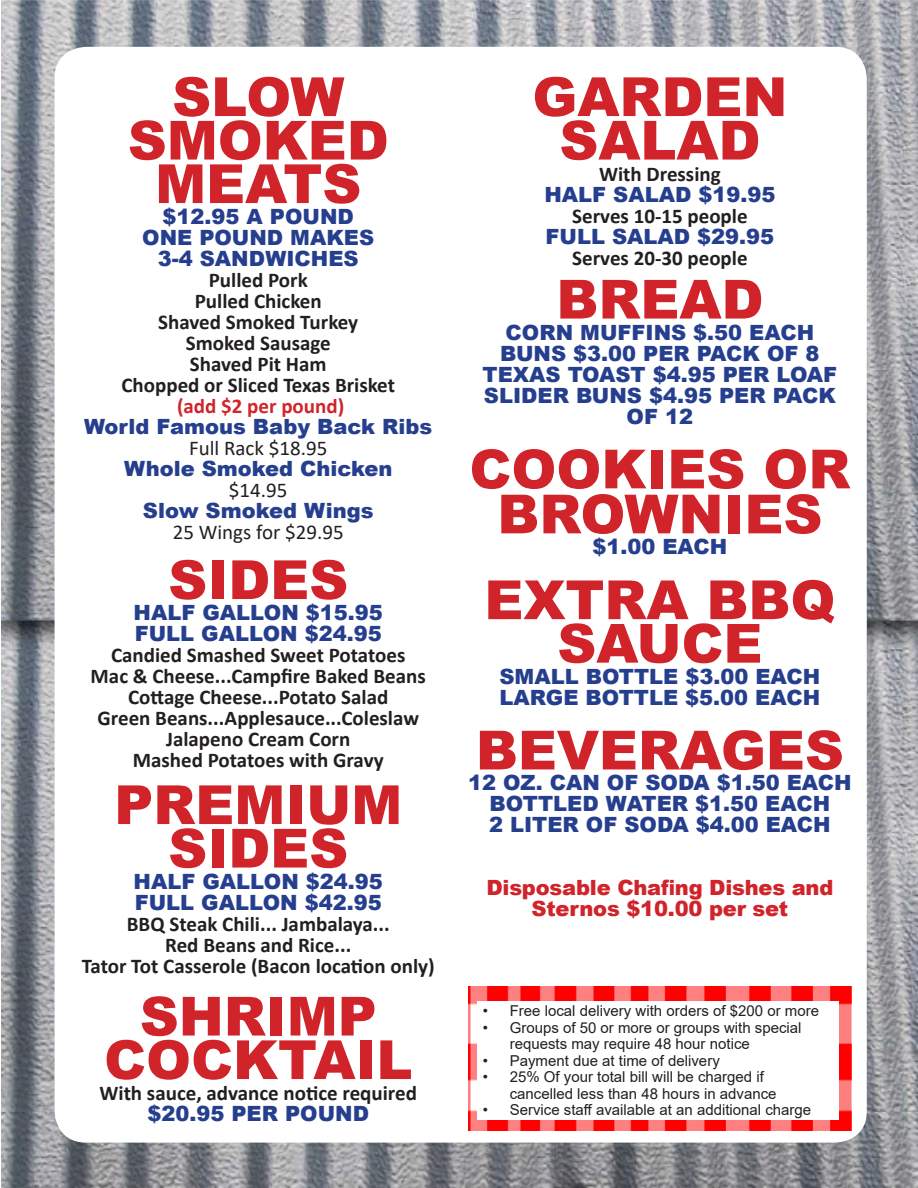
<style>
.page{position:relative;width:918px;height:1188px;background:#fff}
.page>*{position:absolute;margin:0;border:0;box-sizing:border-box;transform-origin:0 0}
.heading{font:900 54px/43.5px "Arial";color:#d1232a;text-align:center}
.heading-2{font:700 21px "Calibri";color:#231f20}
.heading-3{font:900 21px/21px "Arial";color:#253f8e;text-align:center}
.t1{font:900 21px/21px "Arial";letter-spacing:-.01em;color:#d1232a;text-align:center}
.t2{font:21px "Calibri";color:#231f20}
.t3{font:700 21px "Calibri";color:#d1232a}
.t4{font:15px/16.5px "Arial";color:#231f20}
</style>
<div class="page">
<img style="left:2px;top:0;width:916px;height:1188px">
<div style="left:55px;top:47px;width:812px;height:1096px;background:#fff;border-radius:32px"></div>
<img style="left:468px;top:986px;width:384px;height:144px">
<div style="left:477px;top:1001px;width:362px;height:119px;background:#fff"></div>
<p class="heading" style="left:128px;top:73px;width:262px">SLOW<br>SMOKED<br>MEATS</p>
<p class="heading-3" style="left:163px;top:205px;width:193px">$12.95 A POUND</p>
<p class="heading-3" style="left:142px;top:226px;width:234px">ONE POUND MAKES</p>
<p class="heading-3" style="left:158px;top:247px;width:203px">3-4 SANDWICHES</p>
<p class="heading-2" style="left:209px;top:265px;width:101px">Pulled Pork</p>
<p class="heading-2" style="left:195px;top:286px;width:129px">Pulled Chicken</p>
<p class="heading-2" style="left:158px;top:307px;width:201px">Shaved Smoked Turkey</p>
<p class="heading-2" style="left:186px;top:328px;width:146px">Smoked Sausage</p>
<p class="heading-2" style="left:190px;top:349px;width:138px">Shaved Pit Ham</p>
<p class="heading-2" style="left:121px;top:370px;width:275px">Chopped or Sliced Texas Brisket</p>
<p class="t3" style="left:177px;top:391px;width:169px">(add $2 per pound)</p>
<p class="heading-3" style="left:84px;top:415px;width:350px">World Famous Baby Back Ribs</p>
<p class="t2" style="left:189px;top:434px;width:140px">Full Rack $18.95</p>
<p class="heading-3" style="left:124px;top:457px;width:270px">Whole Smoked Chicken</p>
<p class="t2" style="left:229px;top:476px;width:60px">$14.95</p>
<p class="heading-3" style="left:143px;top:499px;width:232px">Slow Smoked Wings</p>
<p class="t2" style="left:173px;top:518px;width:173px">25 Wings for $29.95</p>
<p class="heading" style="left:168px;top:556px;width:181px">SIDES</p>
<p class="heading-3" style="left:134px;top:601px;width:251px">HALF GALLON $15.95</p>
<p class="heading-3" style="left:135px;top:622px;width:249px">FULL GALLON $24.95</p>
<p class="heading-2" style="left:111px;top:640px;width:296px">Candied Smashed Sweet Potatoes</p>
<p class="heading-2" style="left:91px;top:661px;width:337px">Mac &amp; Cheese...Campfire Baked Beans</p>
<p class="heading-2" style="left:128px;top:682px;width:262px">Cottage Cheese...Potato Salad</p>
<p class="heading-2" style="left:98px;top:703px;width:323px">Green Beans...Applesauce...Coleslaw</p>
<p class="heading-2" style="left:166px;top:724px;width:186px">Jalapeno Cream Corn</p>
<p class="heading-2" style="left:133px;top:745px;width:252px">Mashed Potatoes with Gravy</p>
<p class="heading" style="left:114px;top:781px;width:289px">PREMIUM<br>SIDES</p>
<p class="heading-3" style="left:134px;top:870px;width:251px">HALF GALLON $24.95</p>
<p class="heading-3" style="left:135px;top:891px;width:249px">FULL GALLON $42.95</p>
<p class="heading-2" style="left:127px;top:909px;width:264px">BBQ Steak Chili... Jambalaya...</p>
<p class="heading-2" style="left:165px;top:930px;width:188px">Red Beans and Rice...</p>
<p class="heading-2" style="left:82px;top:951px;width:355px">Tator Tot Casserole (Bacon location only)</p>
<p class="heading" style="left:104px;top:993px;width:310px">SHRIMP<br>COCKTAIL</p>
<p class="heading-2" style="left:99px;top:1078px;width:319px">With sauce, advance notice required</p>
<p class="heading-3" style="left:147px;top:1102px;width:223px">$20.95 PER POUND</p>
<p class="heading" style="left:532px;top:73px;width:256px">GARDEN<br>SALAD</p>
<p class="heading-2" style="left:599px;top:159px;width:123px">With Dressing</p>
<p class="heading-3" style="left:544px;top:183px;width:233px">HALF SALAD $19.95</p>
<p class="heading-2" style="left:572px;top:201px;width:177px">Serves 10-15 people</p>
<p class="heading-3" style="left:546px;top:225px;width:230px">FULL SALAD $29.95</p>
<p class="heading-2" style="left:572px;top:243px;width:177px">Serves 20-30 people</p>
<p class="heading" style="left:556px;top:276px;width:209px">BREAD</p>
<p class="heading-3" style="left:500px;top:342px;width:321px">BUNS $3.00 PER PACK OF 8</p>
<p class="heading-3" style="left:483px;top:363px;width:356px">TEXAS TOAST $4.95 PER LOAF</p>
<p class="heading-3" style="left:484px;top:384px;width:353px">SLIDER BUNS $4.95 PER PACK<br>OF 12</p>
<p class="heading" style="left:469px;top:445px;width:382px;line-height:45px">COOKIES OR<br>BROWNIES</p>
<p class="heading-3" style="left:592px;top:536px;width:136px">$1.00 EACH</p>
<p class="heading" style="left:484px;top:576px;width:353px">EXTRA BBQ<br>SAUCE</p>
<p class="heading-3" style="left:499px;top:665px;width:323px">SMALL BOTTLE $3.00 EACH</p>
<p class="heading-3" style="left:500px;top:686px;width:322px">LARGE BOTTLE $5.00 EACH</p>
<p class="heading" style="left:476px;top:727px;width:369px">BEVERAGES</p>
<p class="heading-3" style="left:468px;top:772px;width:385px">12 OZ. CAN OF SODA $1.50 EACH</p>
<p class="heading-3" style="left:490px;top:793px;width:342px">BOTTLED WATER $1.50 EACH</p>
<p class="heading-3" style="left:489px;top:814px;width:343px">2 LITER OF SODA $4.00 EACH</p>
<p class="heading-3" style="left:506px;top:321px;width:310px">CORN MUFFINS $.50 EACH</p>
<p class="t1" style="left:486px;top:877px;width:348px">Disposable Chafing Dishes and<br>Sternos $10.00 per set</p>
<p class="t4" style="left:483px;top:1003px;width:338px">• Free local delivery with orders of $200 or more</p>
<p class="t4" style="left:510px;top:1019px;width:293px;text-indent:-27px">• Groups of 50 or more or groups with special requests may require 48 hour notice</p>
<p class="t4" style="left:483px;top:1052px;width:239px">• Payment due at time of delivery</p>
<p class="t4" style="left:510px;top:1069px;width:268px;text-indent:-27px">• 25% Of your total bill will be charged if cancelled less than 48 hours in advance</p>
<p class="t4" style="left:483px;top:1102px;width:330px">• Service staff available at an additional charge</p>
</div>
